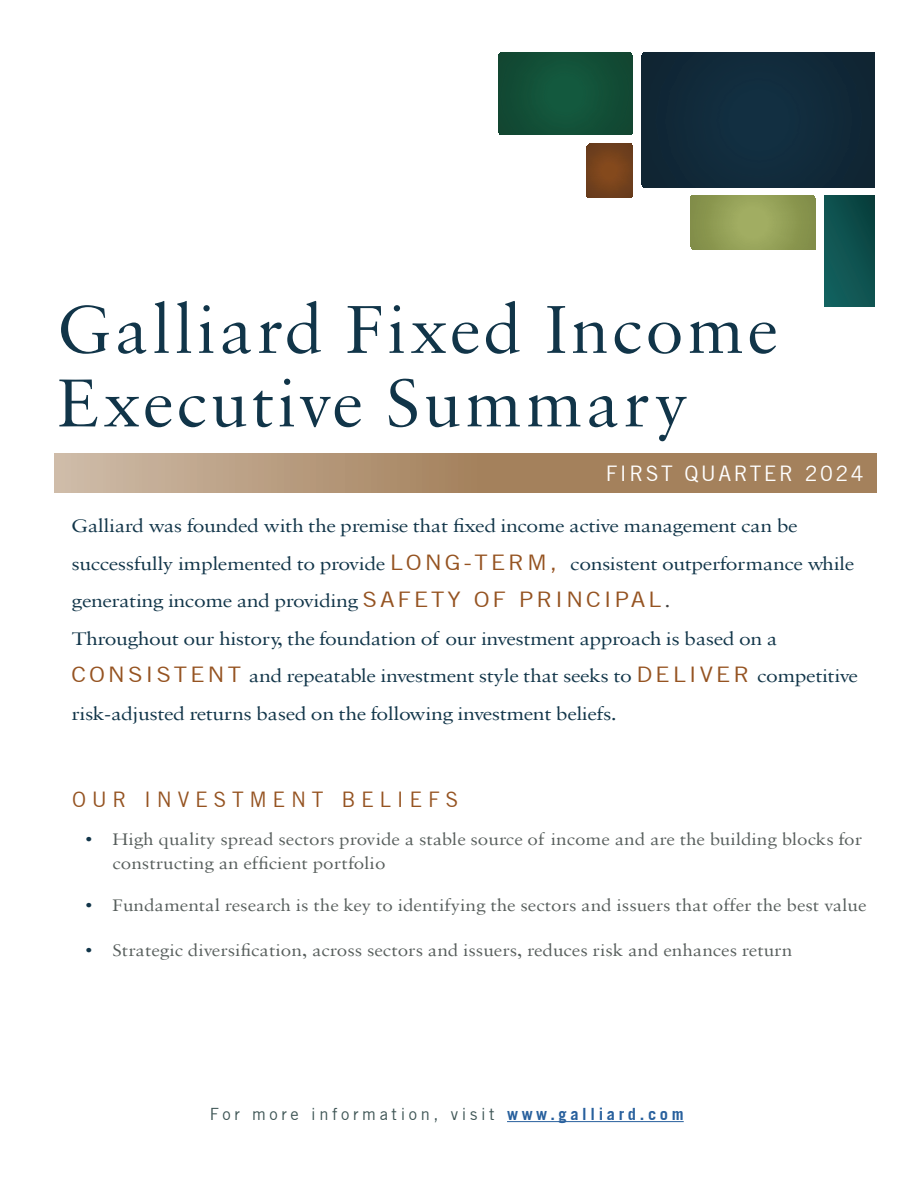
<style>
.page{position:relative;width:918px;height:1188px;background:#fff}
.page>*{position:absolute;margin:0;border:0;box-sizing:border-box;transform-origin:0 0}
.t1{font:72px "Sabon";letter-spacing:.04em;color:#113549}
.Body_Text{font:21px "Trade Gothic";letter-spacing:.27em;color:#955321}
.t2{font:21px "Trade Gothic";letter-spacing:.12em;color:#fff}
.Body_Text-2{font:19.5px/37.5px "Sabon";letter-spacing:-.02em;color:#113549;scale:1.14 1}
.t3{font:18px/24px "Sabon";color:#575e5c;scale:1.1 1}
.Body_Text-3{font:16.5px "Trade Gothic";letter-spacing:.22em;color:#3e5555}
.s1{font-family:"Trade Gothic";font-size:21px;color:#955321}
.s2{color:#414140}
.s3{color:#113549}
.s4{font-weight:700;color:#28609d}
</style>
<div class="page">
<svg style="left:54px;top:454px;width:823px;height:39px;background:#af9070"></svg>
<hr style="left:507px;top:1121px;width:177px;height:1px;background:#28609d">
<div style="left:642px;top:52px;width:232px;height:135px;background:#112a3a"></div>
<div style="left:824px;top:195px;width:50px;height:111px;background:linear-gradient(to right,#125c59,#0b4845)"></div>
<div style="left:498px;top:52px;width:135px;height:83px;background:#124f37"></div>
<svg style="left:691px;top:195px;width:125px;height:54px;background:#919d55"></svg>
<svg style="left:587px;top:143px;width:46px;height:55px;background:#74421c"></svg>
<p class="t1" style="left:58px;top:286px;width:722px">Galliard Fixed Income</p>
<p class="t1" style="left:58px;top:359px;width:633px">Executive Summary</p>
<p class="t2" style="left:606px;top:460px;width:259px">FIRST QUARTER 2024</p>
<p class="Body_Text-2" style="left:72px;top:507px;width:688px">Galliard was founded with the premise that fixed income active management can be successfully implemented to provide <span class="s1">LONG-TERM,</span> consistent outperformance while generating income and providing <span class="s1">SAFETY OF PRINCIPAL</span><span class="s2">.</span></p>
<p class="Body_Text-2" style="left:72px;top:620px;width:692px">Throughout our history, the foundation of our investment approach is based on a<br><span class="s1">CONSISTENT</span> and repeatable investment style that seeks to <span class="s1">DELIVER</span> competitive risk-adjusted returns based on the following investment beliefs.</p>
<p class="Body_Text" style="left:72px;top:787px;width:388px">OUR INVESTMENT BELIEFS</p>
<p class="t3" style="left:112px;top:827px;width:683px;text-indent:-27px"><span class="s3">•</span> High quality spread sectors provide a stable source of income and are the building blocks for constructing an efficient portfolio</p>
<p class="t3" style="left:86px;top:893px;width:711px"><span class="s3">•</span> Fundamental research is the key to identifying the sectors and issuers that offer the best value</p>
<p class="t3" style="left:86px;top:938px;width:644px"><span class="s3">•</span> Strategic diversification, across sectors and issuers, reduces risk and enhances return</p>
<p class="Body_Text-3" style="left:210px;top:1104px;width:475px">For more information, visit <span class="s4">www.galliard.com</span></p>
</div>
